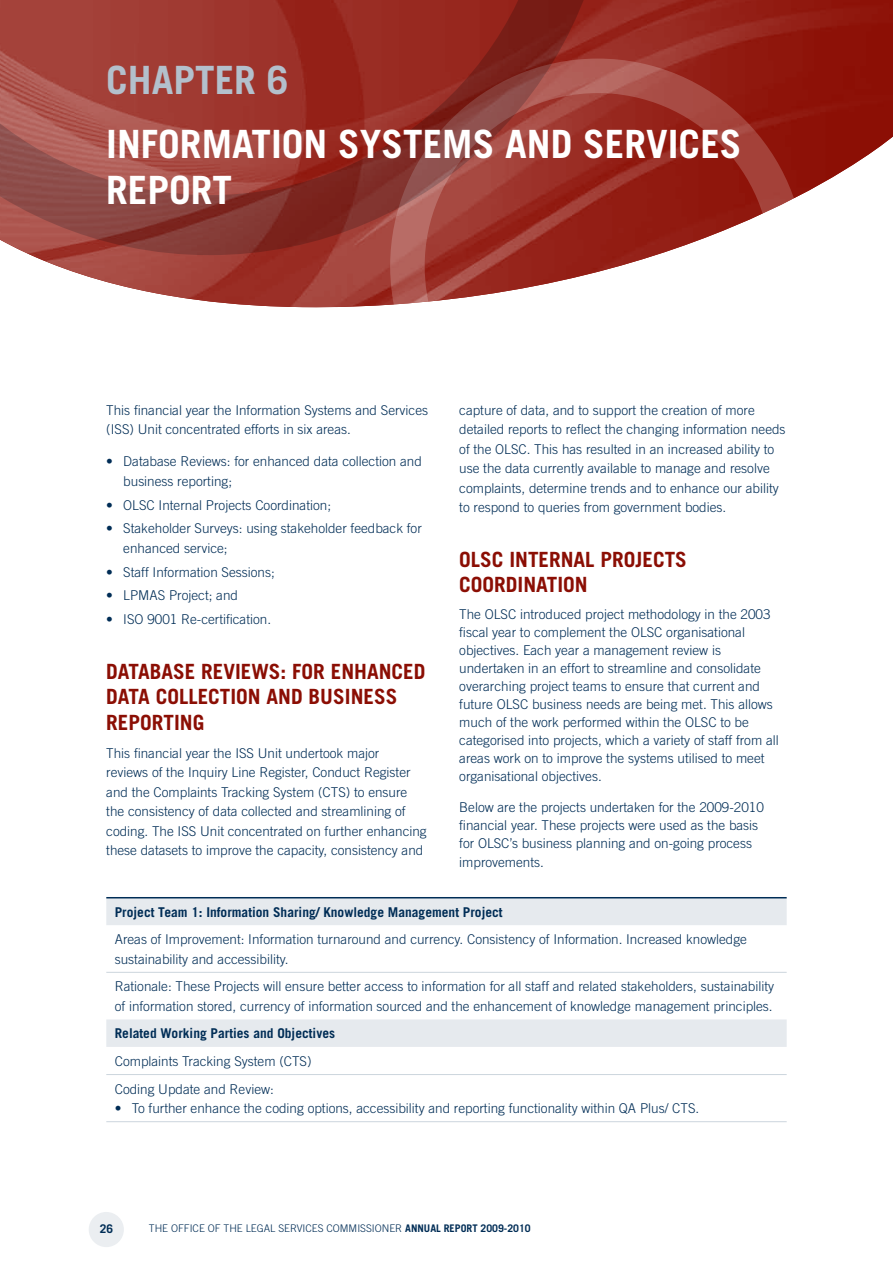
<style>
.page{position:relative;width:893px;height:1263px;background:#fff}
.page>*{position:absolute;margin:0;border:0;box-sizing:border-box;transform-origin:0 0}
.t1{font:700 39px/46.8px "Trade Gothic";color:#fff}
.t2{font:700 39px "Trade Gothic";color:#b3c0cc}
.t3{font:700 21px "Trade Gothic";color:#8b0e04}
.t4{font:300 13.5px/19.5px "Trade Gothic";color:#002d56}
.t5{font:700 13.5px "Trade Gothic";color:#002d56}
.t6{font:700 12px "Trade Gothic";color:#002d56}
.t7{font:300 10.5px "Trade Gothic";color:#002d56}
.s1{font-weight:700}
</style>
<div class="page">
<div style="left:89px;top:1212px;width:35px;height:35px;background:#ebeef1;border-radius:50%"></div>
<img style="left:31px;top:0;width:862px;height:308px">
<svg style="left:390px;top:59px;width:415px;height:249px"></svg>
<svg style="left:0;top:0;width:611px;height:255px;background:#993a33"></svg>
<svg style="left:106px;top:898px;width:681px;height:149px"></svg>
<hr style="left:106px;top:972px;width:681px;height:1px;background:#ccd5dd">
<hr style="left:106px;top:1074px;width:681px;height:1px;background:#ccd5dd">
<hr style="left:106px;top:1121px;width:681px;height:1px;background:#ccd5dd">
<hr style="left:106px;top:897px;width:681px;height:1px;background:#002d56">
<h1 class="t2" style="left:106px;top:56px;width:184px">CHAPTER 6</h1>
<h1 class="t1" style="left:106px;top:120px;width:637px">INFORMATION SYSTEMS AND SERVICES<br>REPORT</h1>
<p class="t4" style="left:106px;top:400px;width:323px">This financial year the I nformation Systems and Services (I SS) Unit concentrated efforts in six areas.</p>
<p class="t4" style="left:123px;top:452px;width:300px;text-indent:-17px">• Database Reviews: for enhanced data collection and business reporting;</p>
<p class="t4" style="left:106px;top:495px;width:226px">• OLSC I nternal Projects Coordination;</p>
<p class="t4" style="left:123px;top:519px;width:300px;text-indent:-17px">• Stakeholder Surveys: using stakeholder feedback for enhanced service;</p>
<p class="t4" style="left:106px;top:562px;width:170px">• Staff I nformation Sessions;</p>
<p class="t4" style="left:106px;top:586px;width:133px">• LPMAS Project; and</p>
<p class="t4" style="left:106px;top:609px;width:166px">• I SO 9001 Re-certification.</p>
<h2 class="t3" style="left:106px;top:659px;width:24px">DATABASE</h2>
<h2 class="t3" style="left:201px;top:659px;width:54px">REVIEWS</h2>
<h2 class="t3" style="left:281px;top:659px;width:23px">: FOR</h2>
<h2 class="t3" style="left:331px;top:659px;width:49px">ENHANCED</h2>
<h2 class="t3" style="left:106px;top:684px;width:24px">DATA</h2>
<h2 class="t3" style="left:156px;top:684px;width:23px">COLLECT</h2>
<h2 class="t3" style="left:230px;top:684px;width:133px">ION AND BUSINESS</h2>
<h2 class="t3" style="left:106px;top:709px;width:24px">REPORT</h2>
<h2 class="t3" style="left:174px;top:709px;width:32px">ING</h2>
<p class="t4" style="left:106px;top:743px;width:322px">This financial year the ISS Unit undertook major<br>reviews of the I nquiry Line Register, Conduct Register and the Complaints Tracking System (CTS) to ensure the consistency of data collected and streamlining of coding. The ISS Unit concentrated on further enhancing these datasets to improve the capacity, consistency and</p>
<p class="t4" style="left:459px;top:400px;width:328px">capture of data, and to support the creation of more detailed reports to reflect the changing information needs of the OLSC. This has resulted in an increased ability to use the data currently available to manage and resolve complaints, determine trends and to enhance our ability to respond to queries from government bodies.</p>
<h2 class="t3" style="left:459px;top:547px;width:62px">OLSC INTERNAL</h2>
<h2 class="t3" style="left:600px;top:547px;width:23px">PROJECTS</h2>
<h2 class="t3" style="left:459px;top:572px;width:24px">COORD</h2>
<h2 class="t3" style="left:518px;top:572px;width:58px">INATION</h2>
<p class="t4" style="left:459px;top:605px;width:321px;line-height:18px">The OLSC introduced project methodology in the 2003 fiscal year to complement the OLSC organisational objectives. Each year a management review is undertaken in an effort to streamline and consolidate overarching project teams to ensure that current and future OLSC business needs are being met. This allows much of the work performed within the OLSC to be categorised into projects, which a variety of staff from all areas work on to improve the systems utilised to meet organisational objectives.</p>
<p class="t4" style="left:459px;top:797px;width:306px;line-height:18px">Below are the projects undertaken for the 2009-2010 financial year. These projects were used as the basis for OLSC’s business planning and on-going process</p>
<p class="t4" style="left:459px;top:852px;width:86px">improvements.</p>
<p class="t5" style="left:115px;top:903px;width:389px">PROJECT TEAM 1: INFORMATION SHARING/ KNOWLEDGE MANAGEMENT PROJECT</p>
<p class="t4" style="left:115px;top:929px;width:634px">Areas of I mprovement: I nformation turnaround and currency. Consistency of I nformation. I ncreased knowledge sustainability and accessibility.</p>
<p class="t4" style="left:115px;top:977px;width:661px">Rationale: These Projects will ensure better access to information for all staff and related stakeholders, sustainability of information stored, currency of information sourced and the enhancement of knowledge management principles.</p>
<p class="t5" style="left:115px;top:1025px;width:222px">RELATED WORKING PARTIES AND OBJECTIVES</p>
<p class="t4" style="left:115px;top:1047px;width:198px;line-height:27.6px">Complaints Tracking System (CTS)<br>Coding Update and Review:</p>
<p class="t4" style="left:115px;top:1098px;width:586px">• To further enhance the coding options, accessibility and reporting functionality within QA Plus/ CTS.</p>
<p class="t6" style="left:100px;top:1221px;width:15px">26</p>
<p class="t7" style="left:149px;top:1222px;width:383px">The Office of the Legal Services Commissioner <span class="s1">ANNUAL REPORT 2009-2010</span></p>
</div>
